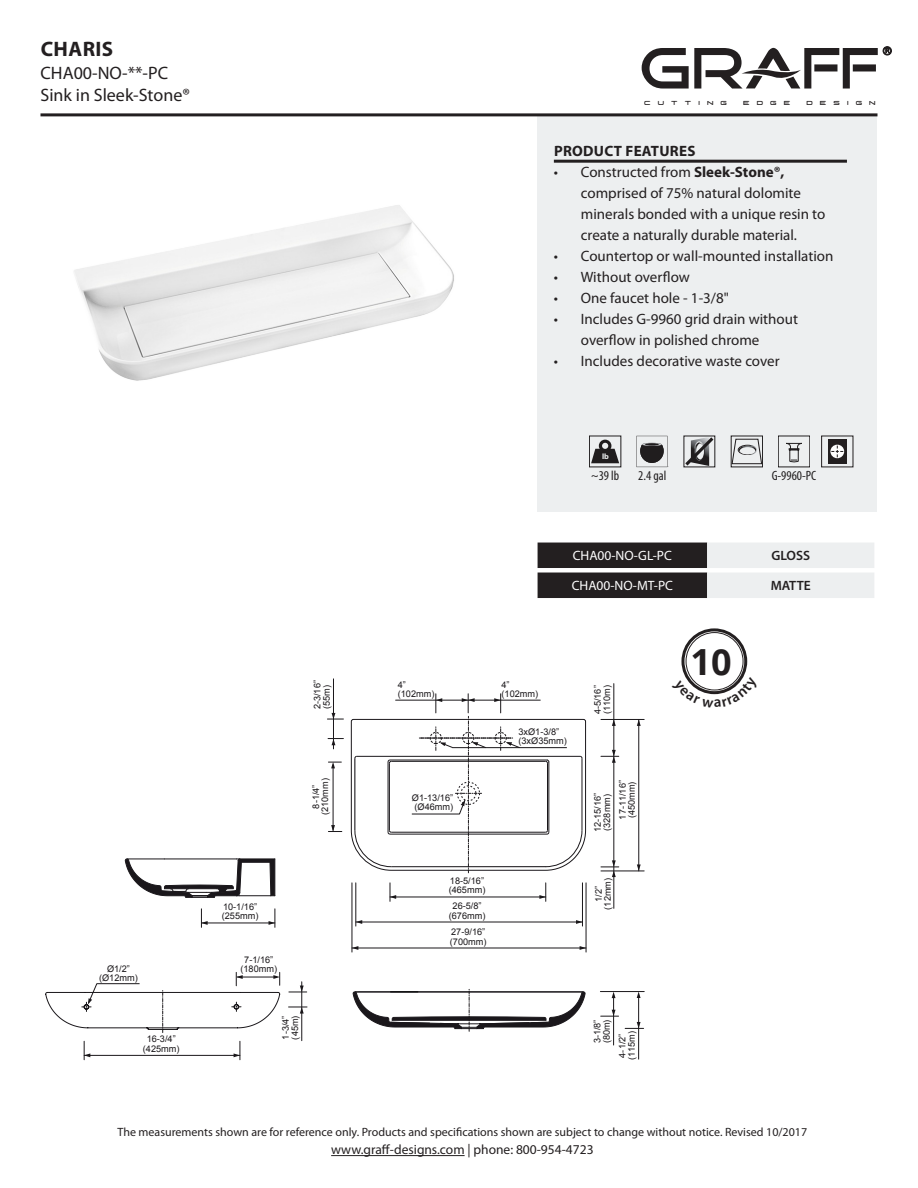
<style>
.page{position:relative;width:918px;height:1188px;background:#fff}
.page>*{position:absolute;margin:0;border:0;box-sizing:border-box;transform-origin:0 0}
.t1{font:700 36px "Open Sans";color:#231f20}
.t2{font:700 21px "Myriad Pro";letter-spacing:.02em;color:#231f20}
.t3{font:18px "Myriad Pro";color:#231f20}
.t4{font:15px/21px "Myriad Pro";color:#231f20}
.t5{font:700 15px "Myriad Pro";letter-spacing:.02em;color:#231f20}
.t6{font:13.95px "Fraulein";letter-spacing:.515em;color:#231f20}
.t7{font:13.5px "Myriad Pro";color:#231f20}
.t8{font:13.5px "Myriad Pro";color:#fff}
.t9{font:condensed 13.5px "Myriad Pro";color:#231f20}
.t10{font:600 13.5px "Myriad Pro";color:#231f20}
.t11{font:12px "Myriad Pro";color:#231f20}
.t12{font:9.15px/9.3px "Arial";color:#1a171a}
.t13{font:700 7.8px "Myriad Pro";color:#fff}
.s1{font-weight:700}
</style>
<div class="page">
<svg style="left:642px;top:47px;width:249px;height:42px"></svg>
<div style="left:538px;top:115px;width:339px;height:397px;background:#edeff0"></div>
<hr style="left:331px;top:1155px;width:134px;height:1px;background:#231f20">
<hr style="left:614px;top:684px;width:1px;height:224px;background:#1a171a">
<hr style="left:639px;top:719px;width:1px;height:152px;background:#1a171a">
<hr style="left:601px;top:719px;width:43px;height:1px;background:#1a171a">
<hr style="left:601px;top:871px;width:43px;height:1px;background:#1a171a">
<svg style="left:612px;top:720px;width:4px;height:6px"></svg>
<svg style="left:637px;top:720px;width:4px;height:6px"></svg>
<svg style="left:601px;top:750px;width:18px;height:13px"></svg>
<svg style="left:637px;top:864px;width:4px;height:7px"></svg>
<svg style="left:601px;top:860px;width:18px;height:17px"></svg>
<hr style="left:356px;top:922px;width:226px;height:1px;background:#1a171a">
<hr style="left:390px;top:897px;width:156px;height:1px;background:#1a171a">
<hr style="left:356px;top:883px;width:1px;height:43px;background:#1a171a">
<hr style="left:582px;top:883px;width:1px;height:43px;background:#1a171a">
<svg style="left:576px;top:920px;width:6px;height:4px"></svg>
<svg style="left:356px;top:920px;width:6px;height:4px"></svg>
<svg style="left:390px;top:883px;width:6px;height:18px"></svg>
<svg style="left:539px;top:883px;width:8px;height:18px"></svg>
<hr style="left:352px;top:948px;width:234px;height:1px;background:#1a171a">
<hr style="left:352px;top:883px;width:1px;height:69px;background:#1a171a">
<hr style="left:586px;top:883px;width:1px;height:69px;background:#1a171a">
<svg style="left:580px;top:946px;width:6px;height:4px"></svg>
<svg style="left:352px;top:946px;width:6px;height:4px"></svg>
<hr style="left:333px;top:765px;width:1px;height:65px;background:#1a171a">
<svg style="left:328px;top:825px;width:14px;height:7px"></svg>
<svg style="left:328px;top:762px;width:13px;height:6px"></svg>
<hr style="left:638px;top:995px;width:1px;height:64px;background:#1a171a">
<hr style="left:600px;top:991px;width:44px;height:1px;background:#1a171a">
<svg style="left:637px;top:992px;width:4px;height:6px"></svg>
<svg style="left:625px;top:1022px;width:19px;height:7px"></svg>
<hr style="left:613px;top:995px;width:1px;height:50px;background:#1a171a">
<svg style="left:612px;top:992px;width:4px;height:6px"></svg>
<svg style="left:601px;top:1010px;width:18px;height:7px"></svg>
<hr style="left:84px;top:1055px;width:156px;height:1px;background:#1a171a">
<svg style="left:84px;top:1041px;width:6px;height:19px"></svg>
<svg style="left:234px;top:1041px;width:7px;height:19px"></svg>
<svg style="left:45px;top:972px;width:235px;height:61px"></svg>
<hr style="left:302px;top:982px;width:1px;height:59px;background:#1a171a">
<svg style="left:289px;top:1007px;width:18px;height:7px"></svg>
<svg style="left:289px;top:986px;width:18px;height:7px"></svg>
<svg style="left:125px;top:858px;width:151px;height:69px"></svg>
<svg style="left:353px;top:989px;width:233px;height:42px"></svg>
<hr style="left:333px;top:679px;width:1px;height:70px;background:#1a171a">
<svg style="left:328px;top:738px;width:15px;height:7px"></svg>
<svg style="left:327px;top:713px;width:16px;height:7px"></svg>
<svg style="left:351px;top:694px;width:235px;height:179px"></svg>
<svg style="left:538px;top:543px;width:336px;height:55px;background:#8f8e8f"></svg>
<img style="left:74px;top:205px;width:380px;height:176px">
<hr style="left:554px;top:160px;width:293px;height:3px;background:#231f20">
<hr style="left:40px;top:113px;width:838px;height:3px;background:#231f20">
<div style="left:599px;top:440px;width:12px;height:12px;background:#231f20;border-radius:50%"></div>
<svg style="left:591px;top:443px;width:28px;height:20px"></svg>
<svg style="left:636px;top:436px;width:31px;height:31px"></svg>
<img style="left:640px;top:444px;width:24px;height:19px">
<img style="left:642px;top:443px;width:20px;height:3px">
<hr style="left:645px;top:443px;width:14px;height:3px;background:#231f20;border-radius:50%">
<svg style="left:684px;top:436px;width:31px;height:31px"></svg>
<div style="left:731px;top:436px;width:32px;height:31px;border:1px solid #231f20"></div>
<svg style="left:732px;top:439px;width:30px;height:25px"></svg>
<div style="left:740px;top:447px;width:15px;height:7px;background:#edeff0;border-radius:50%"></div>
<div style="left:778px;top:436px;width:32px;height:31px;border:1px solid #231f20"></div>
<svg style="left:786px;top:443px;width:16px;height:20px"></svg>
<svg style="left:821px;top:436px;width:32px;height:31px"></svg>
<div style="left:681px;top:628px;width:66px;height:66px;border:3px solid #231f20;border-radius:50%"></div>
<div style="left:686px;top:632px;width:57px;height:58px;border:1px solid #231f20;border-radius:50%"></div>
<svg style="left:685px;top:677px;width:59px;height:18px"></svg>
<p class="t2" style="left:41px;top:35px;width:74px">CHARIS</p>
<p class="t3" style="left:40px;top:61px;width:129px">CHA00-NO-**-PC</p>
<p class="t3" style="left:40px;top:84px;width:151px">Sink in Sleek-Stone®</p>
<p class="t12" style="left:313px;top:709px;width:31px;rotate:-90deg">2-3/16” (55m)</p>
<p class="t12" style="left:311px;top:815px;width:38px;text-align:center;rotate:-90deg">8-1/4” (210mm)</p>
<p class="t12" style="left:222px;top:902px;width:38px">10-1/16” (255mm)</p>
<p class="t12" style="left:99px;top:964px;width:40px;text-align:center">Ø1/2” (Ø12mm)</p>
<p class="t12" style="left:240px;top:955px;width:38px;text-align:center">7-1/16” (180mm)</p>
<p class="t12" style="left:147px;top:1035px;width:31px">16-3/4”</p>
<p class="t12" style="left:143px;top:1044px;width:38px">(425mm)</p>
<p class="t12" style="left:281px;top:1040px;width:25px;rotate:-90deg">1-3/4” (45m)</p>
<p class="t6" style="left:644px;top:92px;width:233px">cutting edge design</p>
<p class="t5" style="left:554px;top:141px;width:143px">PRODUCT FEATURES</p>
<p class="t4" style="left:581px;top:161px;width:246px;text-indent:-27px">• Constructed from <span class="s1">Sleek-Stone®, </span>comprised of 75% natural dolomite minerals bonded with a unique resin to create a naturally durable material.</p>
<p class="t4" style="left:554px;top:245px;width:281px">• Countertop or wall-mounted installation</p>
<p class="t4" style="left:554px;top:266px;width:137px">• Without overflow</p>
<p class="t4" style="left:554px;top:287px;width:176px">• One faucet hole - 1-3/8"</p>
<p class="t4" style="left:581px;top:308px;width:219px;text-indent:-27px">• Includes G-9960 grid drain without overflow in polished chrome</p>
<p class="t4" style="left:554px;top:350px;width:227px">• Includes decorative waste cover</p>
<p class="t13" style="left:602px;top:452px;width:8px">lb</p>
<p class="t9" style="left:591px;top:467px;width:30px">~39 lb</p>
<p class="t9" style="left:638px;top:467px;width:30px">2.4 gal</p>
<p class="t9" style="left:772px;top:467px;width:46px">G-9960-PC</p>
<p class="t8" style="left:573px;top:547px;width:101px">CHA00-NO-GL-PC</p>
<p class="t10" style="left:771px;top:547px;width:40px">GLOSS</p>
<p class="t8" style="left:572px;top:577px;width:103px">CHA00-NO-MT-PC</p>
<p class="t10" style="left:771px;top:577px;width:42px">MATTE</p>
<p class="t1" style="left:691px;top:637px;width:43px">10</p>
<p class="t12" style="left:398px;top:680px;width:38px">4” (102mm)</p>
<p class="t12" style="left:502px;top:680px;width:38px">4” (102mm)</p>
<p class="t12" style="left:593px;top:714px;width:31px;rotate:-90deg">4-5/16” (110m)</p>
<p class="t12" style="left:518px;top:727px;width:50px">3xØ1-3/8” (3xØ35mm)</p>
<p class="t12" style="left:412px;top:793px;width:43px">Ø1-13/16” (Ø46mm)</p>
<p class="t12" style="left:618px;top:820px;width:41px;rotate:-90deg">17-11/16” (450mm)</p>
<p class="t12" style="left:593px;top:832px;width:41px;rotate:-90deg">12-15/16” (328mm)</p>
<p class="t12" style="left:449px;top:876px;width:38px">18-5/16” (465mm)</p>
<p class="t12" style="left:449px;top:901px;width:38px;text-align:center">26-5/8” (676mm)</p>
<p class="t12" style="left:450px;top:927px;width:38px">27-9/16” (700mm)</p>
<p class="t12" style="left:594px;top:910px;width:33px;text-align:center;rotate:-90deg">1/2” (12mm)</p>
<p class="t12" style="left:593px;top:1043px;width:25px;rotate:-90deg">3-1/8” (80m)</p>
<p class="t12" style="left:618px;top:1060px;width:31px;rotate:-90deg">4-1/2” (115m)</p>
<p class="t11" style="left:117px;top:1125px;width:691px">The measurements shown are for reference only. Products and specifications shown are subject to change without notice. Revised 10/2017</p>
<p class="t7" style="left:331px;top:1141px;width:264px">www.graff-designs.com | phone: 800-954-4723</p>
</div>
